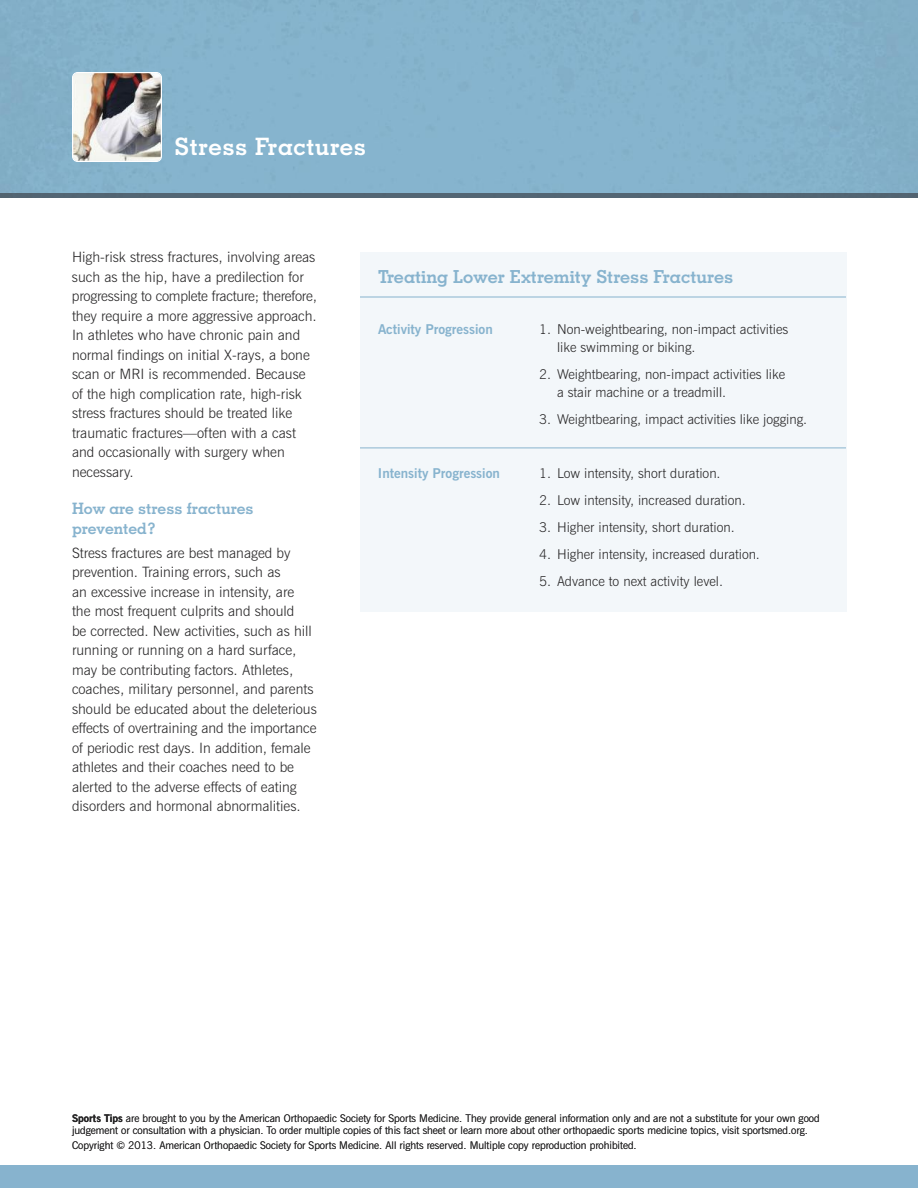
<style>
.page{position:relative;width:918px;height:1188px;background:#fff}
.page>*{position:absolute;margin:0;border:0;box-sizing:border-box;transform-origin:0 0}
.t1{font:700 24px "Geometric Slab 703 BT";letter-spacing:.025em;color:#fff}
.t2{font:700 18px "Geometric Slab 703 BT";color:#87b3ce}
.t3{font:700 15.75px/19.5px "Geometric Slab 703 BT";color:#87b3ce}
.t4{font:300 14.25px/19.5px "News Gothic BT";color:#272627}
.t5{font:300 13.5px/18px "News Gothic BT";color:#272627}
.t6{font:700 13.5px "News Gothic BT";color:#87b3ce}
.t7{font:300 10.5px/12px "News Gothic BT";color:#272627}
.s1{font-weight:700}
</style>
<div class="page">
<div style="left:0;top:0;width:918px;height:194px;background:#86b4cc"></div>
<img style="left:72px;top:72px;width:90px;height:90px">
<hr style="left:0;top:194px;width:918px;height:4px;background:#536674">
<div style="left:0;top:1166px;width:918px;height:22px;background:#87b3ce"></div>
<div style="left:360px;top:252px;width:486px;height:360px;background:#f3f7fa"></div>
<hr style="left:360px;top:297px;width:486px;height:1px;background:#87b3ce">
<hr style="left:360px;top:448px;width:486px;height:1px;background:#87b3ce">
<h1 class="t1" style="left:174px;top:138px;width:194px">Stress Fractures</h1>
<p class="t4" style="left:72px;top:249px;width:246px">High-risk stress fractures, involving areas such as the hip, have a predilection for progressing to complete fracture; therefore, they require a more aggressive approach.<br>In athletes who have chronic pain and normal findings on initial X-rays, a bone scan or MRI is recommended. Because of the high complication rate, high-risk stress fractures should be treated like traumatic fractures—often with a cast and occasionally with surgery when necessary.</p>
<p class="t3" style="left:72px;top:501px;width:183px">How are stress fractures prevented?</p>
<p class="t4" style="left:72px;top:544px;width:246px">Stress fractures are best managed by prevention. Training errors, such as<br>an excessive increase in intensity, are<br>the most frequent culprits and should<br>be corrected. New activities, such as hill running or running on a hard surface, may be contributing factors. Athletes, coaches, military personnel, and parents should be educated about the deleterious effects of overtraining and the importance of periodic rest days. In addition, female athletes and their coaches need to be alerted to the adverse effects of eating disorders and hormonal abnormalities.</p>
<p class="t2" style="left:378px;top:270px;width:357px">Treating Lower Extremity Stress Fractures</p>
<p class="t6" style="left:378px;top:324px;width:116px">Activity Progression</p>
<p class="t5" style="left:557px;top:321px;width:233px;text-indent:-18px">1. Non-weightbearing, non-impact activities like swimming or biking.</p>
<p class="t5" style="left:557px;top:366px;width:230px;text-indent:-18px">2. Weightbearing, non-impact activities like a stair machine or a treadmill.</p>
<p class="t5" style="left:539px;top:411px;width:270px">3. Weightbearing, impact activities like jogging.</p>
<p class="t6" style="left:378px;top:468px;width:123px">Intensity Progression</p>
<p class="t5" style="left:539px;top:465px;width:183px">1. Low intensity, short duration.</p>
<p class="t5" style="left:539px;top:492px;width:208px">2. Low intensity, increased duration.</p>
<p class="t5" style="left:539px;top:519px;width:197px">3. Higher intensity, short duration.</p>
<p class="t5" style="left:539px;top:546px;width:222px">4. Higher intensity, increased duration.</p>
<p class="t5" style="left:539px;top:573px;width:186px">5. Advance to next activity level.</p>
<p class="t7" style="left:72px;top:1113px;width:749px"><span class="s1">Sports Tips</span> are brought to you by the American Orthopaedic Society for Sports Medicine. They provide general information only and are not a substitute for your own good judgement or consultation with a physician. To order multiple copies of this fact sheet or learn more about other orthopaedic sports medicine topics, visit sportsmed.org.</p>
<p class="t7" style="left:72px;top:1140px;width:566px">Copyright © 2013. American Orthopaedic Society for Sports Medicine. All rights reserved. Multiple copy reproduction prohibited.</p>
</div>
